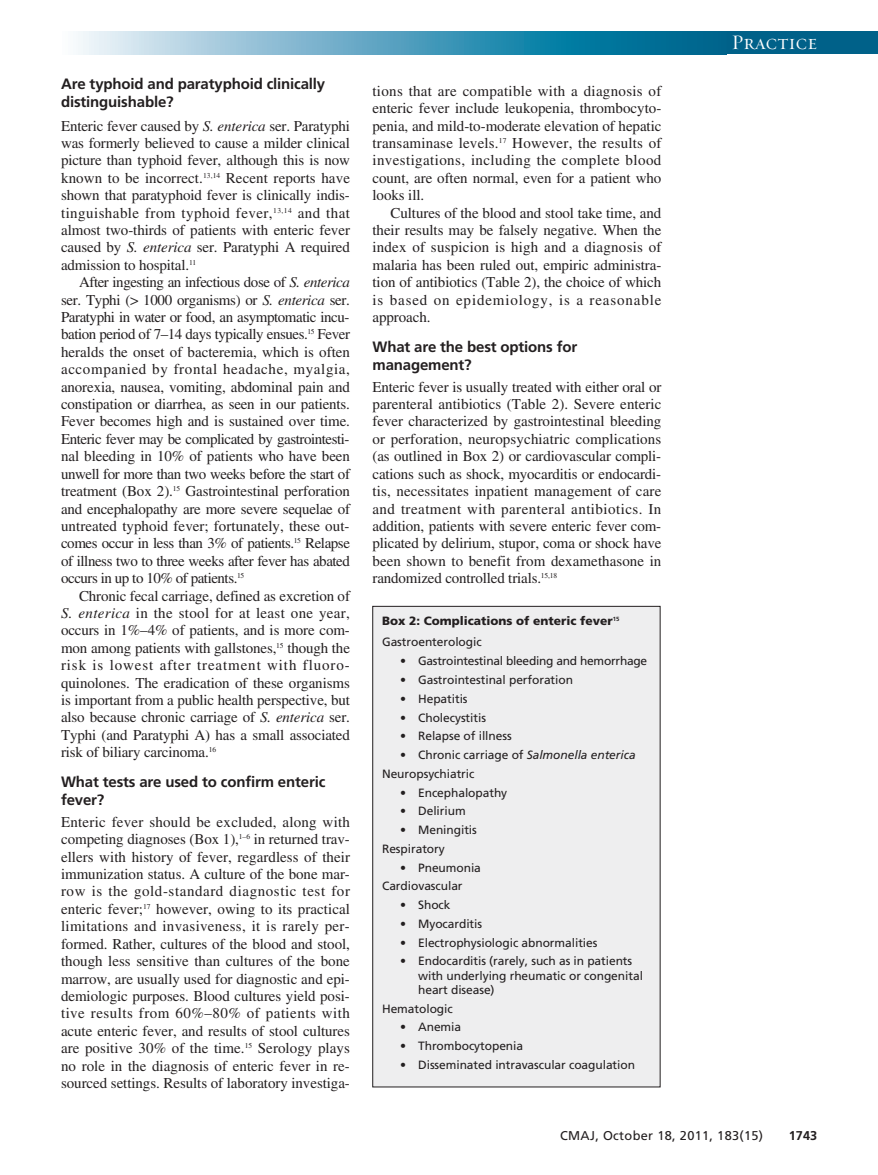
<style>
.page{position:relative;width:878px;height:1175px;background:#fff}
.page>*{position:absolute;margin:0;border:0;box-sizing:border-box;transform-origin:0 0}
.t1{font:21px "Requiem Display HTF Small Caps";letter-spacing:.005em;color:#fff}
.t2{font:15px/17.4px "Times";letter-spacing:-.01em;color:#231f20;text-align:justify}
.t3{font:700 15px/18px "Frutiger";letter-spacing:-.01em;color:#231f20}
.t4{font:12.75px "Frutiger LT Std";letter-spacing:.025em;color:#231f20}
.t5{font:700 12.75px "Frutiger LT Std";color:#231f20}
.t6{font:12px/18.8px "Frutiger";letter-spacing:-.005em;color:#231f20}
.t7{font:900 12px/21.8px "Frutiger";color:#231f20}
.s1{font-style:italic}
.s2{font-weight:400}
</style>
<div class="page">
<div style="left:716px;top:32px;width:162px;height:22px;background:#006189"></div>
<svg style="left:78px;top:32px;width:638px;height:22px;background:#5ba4c0"></svg>
<div style="left:373px;top:606px;width:287px;height:481px;background:#eeeeef"></div>
<div style="left:372px;top:606px;width:288px;height:481px;border:1px solid #231f20"></div>
<p class="t3" style="left:61px;top:76px;width:266px">Are typhoid and paratyphoid clinically distinguishable?</p>
<p class="t2" style="left:61px;top:118px;width:290px">Enteric fever caused by <span class="s1">S. enterica</span> ser. Paratyphi was formerly believed to cause a milder clinical picture than typhoid fever, although this is now known to be incorrect.<sup>13,14</sup> Recent reports have shown that paratyphoid fever is clinically indis&shy;tinguishable from typhoid fever,<sup>13,14</sup> and that almost two-thirds of patients with enteric fever caused by <span class="s1">S. enterica</span> ser. Paratyphi A required admission to hospital.<sup>11</sup></p>
<p class="t2" style="left:61px;top:275px;width:290px;text-indent:18px">After ingesting an infectious dose of <span class="s1">S. enterica </span>ser. Typhi (&gt; 1000 organisms) or <span class="s1">S. enterica</span> ser.<br>Paratyphi in water or food, an asymptomatic incu&shy;bation period of 7–14 days typically ensues.<sup>15</sup> Fever heralds the onset of bacteremia, which is often accompanied by frontal headache, myalgia, anorexia, nausea, vomiting, abdominal pain and constipation or diarrhea, as seen in our patients.<br>Fever becomes high and is sustained over time.<br>Enteric fever may be complicated by gastrointesti&shy;nal bleeding in 10% of patients who have been unwell for more than two weeks before the start of treatment (Box 2).<sup>15</sup> Gastrointestinal perforation and encephalopathy are more severe sequelae of untreated typhoid fever; fortunately, these out&shy;comes occur in less than 3% of patients.<sup>15</sup> Relapse of illness two to three weeks after fever has abated occurs in up to 10% of patients.<sup>15</sup></p>
<p class="t2" style="left:61px;top:588px;width:290px;text-indent:18px">Chronic fecal carriage, defined as excretion of <span class="s1">S. enterica</span> in the stool for at least one year, occurs in 1%–4% of patients, and is more com&shy;mon among patients with gallstones,<sup>15</sup> though the risk is lowest after treatment with fluoro&shy;quinolones. The eradication of these organisms is important from a public health perspective, but also because chronic carriage of <span class="s1">S. enterica</span> ser.<br>Typhi (and Paratyphi A) has a small associated risk of biliary carcinoma.<sup>16</sup></p>
<p class="t3" style="left:61px;top:774px;width:266px">What tests are used to confirm enteric fever?</p>
<p class="t2" style="left:61px;top:814px;width:290px">Enteric fever should be excluded, along with competing diagnoses (Box 1),<sup>1–6</sup> in returned trav&shy;ellers with history of fever, regardless of their immunization status. A culture of the bone mar&shy;row is the gold-standard diagnostic test for enteric fever;<sup>17</sup> however, owing to its practical limitations and invasiveness, it is rarely per&shy;formed. Rather, cultures of the blood and stool, though less sensitive than cultures of the bone marrow, are usually used for diagnostic and epi&shy;demiologic purposes. Blood cultures yield posi&shy;tive results from 60%–80% of patients with acute enteric fever, and results of stool cultures are positive 30% of the time.<sup>15</sup> Serology plays no role in the diagnosis of enteric fever in re&shy;sourced settings. Results of laboratory investiga-</p>
<p class="t2" style="left:372px;top:84px;width:290px">tions that are compatible with a diagnosis of enteric fever include leukopenia, thrombocyto&shy;penia, and mild-to-moderate elevation of hepatic transaminase levels.<sup>17</sup> However, the results of investigations, including the complete blood count, are often normal, even for a patient who looks ill.</p>
<p class="t2" style="left:372px;top:205px;width:290px;text-indent:18px">Cultures of the blood and stool take time, and their results may be falsely negative. When the index of suspicion is high and a diagnosis of malaria has been ruled out, empiric administra&shy;tion of antibiotics (Table 2), the choice of which is based on epidemiology, is a reasonable approach.</p>
<p class="t3" style="left:372px;top:339px;width:206px">What are the best options for management?</p>
<p class="t2" style="left:372px;top:379px;width:290px">Enteric fever is usually treated with either oral or parenteral antibiotics (Table 2). Severe enteric fever characterized by gastrointestinal bleeding or perforation, neuropsychiatric complications (as outlined in Box 2) or cardiovascular compli&shy;cations such as shock, myocarditis or endocardi&shy;tis, necessitates inpatient management of care and treatment with parenteral antibiotics. In addition, patients with severe enteric fever com&shy;plicated by delirium, stupor, coma or shock have been shown to benefit from dexamethasone in randomized controlled trials.<sup>15,18</sup></p>
<p class="t7" style="left:382px;top:610px;width:239px">Box 2: Complications of enteric fever<sup>15<br></sup><span class="s2">Gastroenterologic</span></p>
<p class="t6" style="left:400px;top:652px;width:249px">• Gastrointestinal bleeding and hemorrhage</p>
<p class="t6" style="left:400px;top:671px;width:174px">• Gastrointestinal perforation</p>
<p class="t6" style="left:400px;top:690px;width:69px">• Hepatitis</p>
<p class="t6" style="left:400px;top:709px;width:87px">• Cholecystitis</p>
<p class="t6" style="left:400px;top:727px;width:113px">• Relapse of illness</p>
<p class="t6" style="left:382px;top:746px;width:255px;text-indent:18px">• Chronic carriage of <span class="s1">Salmonella enterica<br></span>Neuropsychiatric</p>
<p class="t6" style="left:400px;top:784px;width:109px">• Encephalopathy</p>
<p class="t6" style="left:400px;top:802px;width:67px">• Delirium</p>
<p class="t6" style="left:382px;top:821px;width:96px;text-indent:18px">• Meningitis<br>Respiratory</p>
<p class="t6" style="left:382px;top:859px;width:100px;text-indent:18px">• Pneumonia<br>Cardiovascular</p>
<p class="t6" style="left:400px;top:896px;width:52px">• Shock</p>
<p class="t6" style="left:400px;top:915px;width:84px">• Myocarditis</p>
<p class="t6" style="left:400px;top:934px;width:199px">• Electrophysiologic abnormalities</p>
<p class="t6" style="left:418px;top:955px;width:226px;line-height:14.2px;text-indent:-18px">• Endocarditis (rarely, such as in patients with underlying rheumatic or congenital heart disease)</p>
<p class="t6" style="left:382px;top:1000px;width:72px">Hematologic</p>
<p class="t6" style="left:400px;top:1018px;width:63px">• Anemia</p>
<p class="t6" style="left:400px;top:1037px;width:124px">• Thrombocytopenia</p>
<p class="t6" style="left:400px;top:1056px;width:236px">• Disseminated intravascular coagulation</p>
<h1 class="t1" style="left:731px;top:30px;width:87px">Practice</h1>
<p class="t4" style="left:560px;top:1130px;width:205px">CMAJ, October 18, 2011, 183(15)</p>
<p class="t5" style="left:788px;top:1130px;width:30px">1743</p>
</div>
